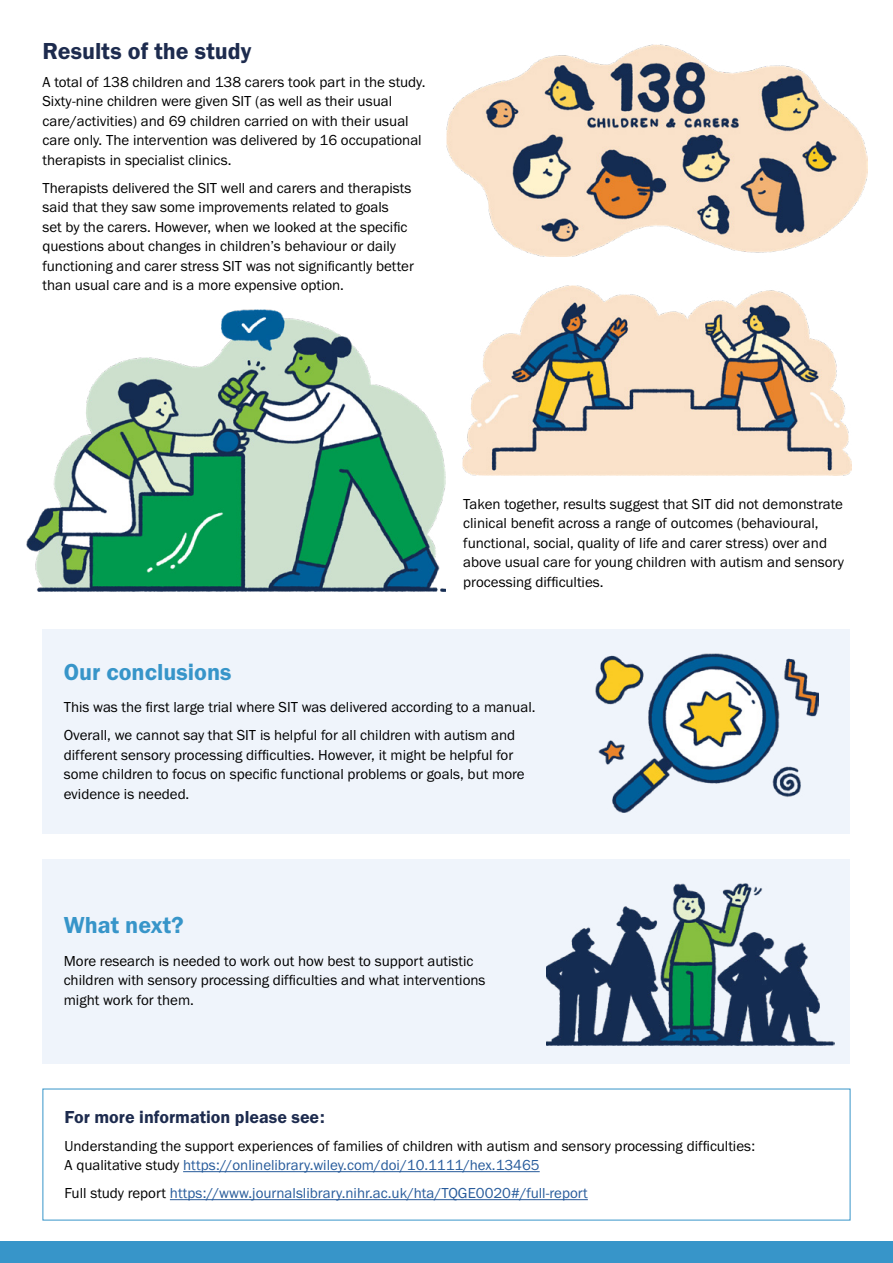
<style>
.page{position:relative;width:893px;height:1263px;background:#fff}
.page>*{position:absolute;margin:0;border:0;box-sizing:border-box;transform-origin:0 0}
.t1{font:24px "Franklin Gothic URW Dem";color:#3795c9}
.t2{font:24px "Franklin Gothic URW Dem";color:#1d2b4e}
.t3{font:18px "Franklin Gothic URW Dem";color:#1d2b4e}
.t4{font:15px/19.5px "Franklin Gothic URW Boo";color:#000}
.t5{font:15px "Franklin Gothic URW Boo";color:#275b9b}
.s1{color:#275b9b}
.s2{color:#000}
</style>
<div class="page">
<img style="left:462px;top:286px;width:390px;height:190px">
<img style="left:26px;top:310px;width:420px;height:282px">
<div style="left:43px;top:629px;width:807px;height:204px;background:#eff4fb"></div>
<div style="left:43px;top:859px;width:807px;height:204px;background:#eff4fb"></div>
<hr style="left:183px;top:1171px;width:357px;height:1px;background:#275b9b">
<hr style="left:170px;top:1199px;width:418px;height:1px;background:#275b9b">
<img style="left:447px;top:45px;width:420px;height:212px">
<img style="left:595px;top:653px;width:224px;height:160px">
<img style="left:547px;top:884px;width:288px;height:161px">
<div style="left:0;top:1242px;width:893px;height:21px;background:#3795c9"></div>
<h1 class="t2" style="left:43px;top:36px;width:210px">Results of the study</h1>
<p class="t4" style="left:43px;top:72px;width:384px">A total of 138 children and 138 carers took part in the study.<br>Sixty-nine children were given SIT (as well as their usual care/activities) and 69 children carried on with their usual care only. The intervention was delivered by 16 occupational therapists in specialist clinics.</p>
<p class="t4" style="left:43px;top:178px;width:373px">Therapists delivered the SIT well and carers and therapists said that they saw some improvements related to goals<br>set by the carers. However, when we looked at the specific questions about changes in children’s behaviour or daily functioning and carer stress SIT was not significantly better than usual care and is a more expensive option.</p>
<p class="t4" style="left:463px;top:494px;width:382px">Taken together, results suggest that SIT did not demonstrate clinical benefit across a range of outcomes (behavioural, functional, social, quality of life and carer stress) over and above usual care for young children with autism and sensory processing difficulties.</p>
<h1 class="t1" style="left:64px;top:657px;width:169px">Our conclusions</h1>
<p class="t4" style="left:64px;top:693px;width:473px;line-height:28px">This was the first large trial where SIT was delivered according to a manual.<br>Overall, we cannot say that SIT is helpful for all children with autism and</p>
<p class="t4" style="left:64px;top:745px;width:462px">different sensory processing difficulties. However, it might be helpful for some children to focus on specific functional problems or goals, but more evidence is needed.</p>
<h1 class="t1" style="left:64px;top:911px;width:121px">What next?</h1>
<p class="t4" style="left:64px;top:951px;width:423px">More research is needed to work out how best to support autistic children with sensory processing difficulties and what interventions might work for them.</p>
<p class="t3" style="left:65px;top:1105px;width:262px">For more information please see:</p>
<p class="t4" style="left:65px;top:1136px;width:692px">Understanding the support experiences of families of children with autism and sensory processing difficulties:<br>A qualitative study <span class="s1">https://onlinelibrary.wiley.com/doi/10.1111/hex.13465</span></p>
<p class="t5" style="left:65px;top:1184px;width:525px"><span class="s2">Full study report</span> https://www.journalslibrary.nihr.ac.uk/hta/TQGE0020#/full-report</p>
</div>
